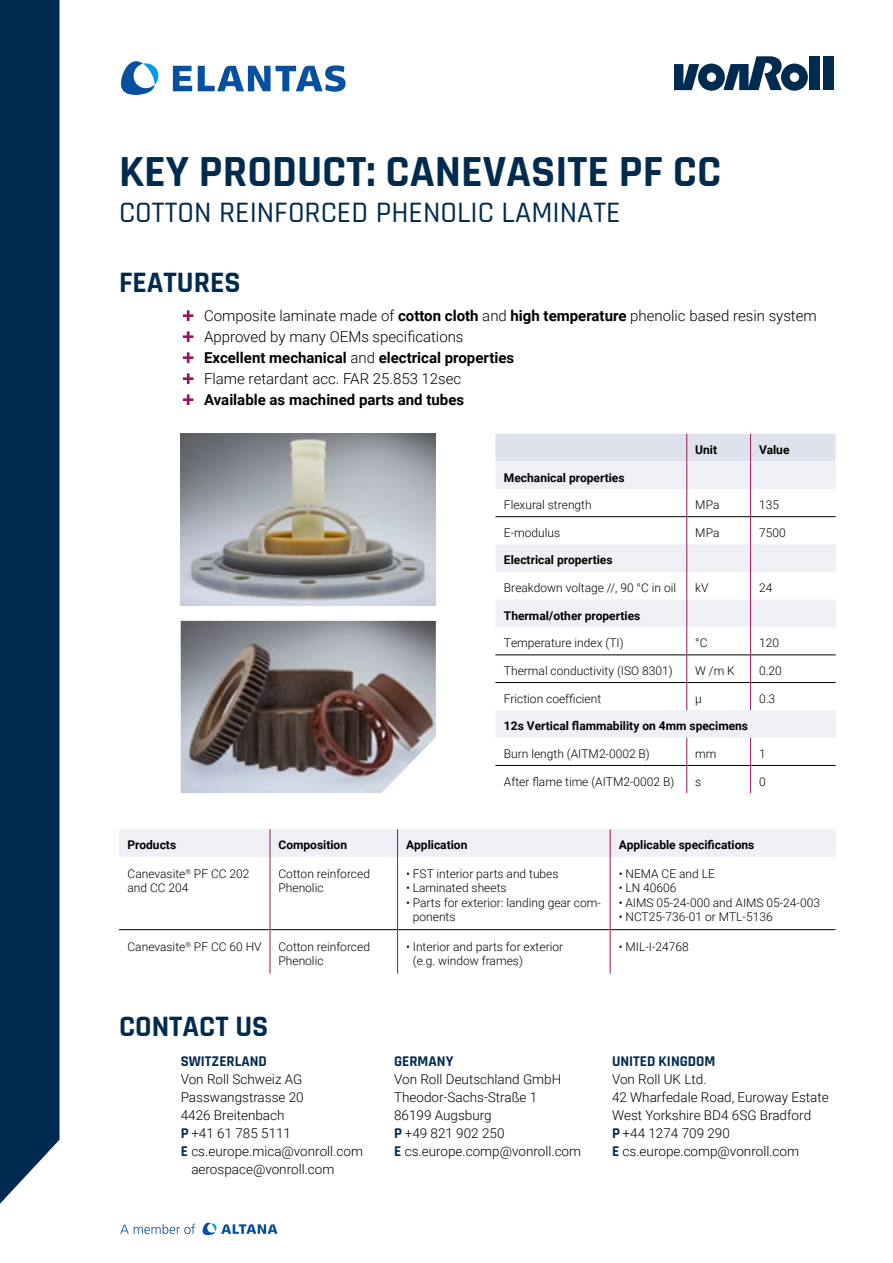
<style>
.page{position:relative;width:893px;height:1263px;background:#fff}
.page>*{position:absolute;margin:0;border:0;box-sizing:border-box;transform-origin:0 0}
.t1{font:700 45px "Rajdhani";color:#002b4f}
.t2{font:500 30px "Rajdhani";color:#002b4f}
.t3{font:700 30px "Rajdhani";color:#002b4f}
.t4{font:300 15px/21px "Roboto";color:#000}
.t5{font:700 15px "Roboto";color:#000}
.t6{font:700 15px "Rajdhani";color:#002b50}
.t7{font:300 13.5px/18px "Roboto";color:#000}
.t8{font:300 12px/14.4px "Roboto";color:#000}
.t9{font:700 12px "Roboto";color:#000}
.s1{font-weight:700}
.s2{font-family:"Rajdhani";font-weight:700;font-size:15px;color:#002b50}
</style>
<div class="page">
<div style="left:0;top:0;width:60px;height:1204px;background:#002b50"></div>
<svg style="left:183px;top:310px;width:11px;height:11px"></svg>
<svg style="left:183px;top:331px;width:11px;height:11px"></svg>
<svg style="left:183px;top:352px;width:11px;height:11px"></svg>
<svg style="left:183px;top:373px;width:11px;height:11px"></svg>
<svg style="left:183px;top:394px;width:11px;height:11px"></svg>
<div style="left:496px;top:710px;width:340px;height:28px;background:#eef0f6"></div>
<hr style="left:495px;top:765px;width:191px;height:1px;background:#000">
<hr style="left:687px;top:765px;width:63px;height:1px;background:#000">
<hr style="left:751px;top:765px;width:85px;height:1px;background:#000">
<svg style="left:495px;top:434px;width:341px;height:276px"></svg>
<svg style="left:686px;top:738px;width:1px;height:55px"></svg>
<svg style="left:750px;top:738px;width:1px;height:55px"></svg>
<hr style="left:119px;top:929px;width:151px;height:1px;background:#000">
<hr style="left:270px;top:929px;width:127px;height:1px;background:#000">
<hr style="left:398px;top:929px;width:212px;height:1px;background:#000">
<hr style="left:611px;top:929px;width:224px;height:1px;background:#000">
<hr style="left:270px;top:857px;width:1px;height:73px;background:#981563">
<hr style="left:397px;top:857px;width:1px;height:73px;background:#981563">
<hr style="left:270px;top:930px;width:1px;height:44px;background:#981563">
<hr style="left:397px;top:930px;width:1px;height:44px;background:#981563">
<div style="left:119px;top:829px;width:716px;height:28px;background:#eef0f6"></div>
<hr style="left:610px;top:857px;width:1px;height:73px;background:#981563">
<hr style="left:610px;top:930px;width:1px;height:44px;background:#981563">
<svg style="left:203px;top:1222px;width:74px;height:13px"></svg>
<svg style="left:120px;top:1223px;width:75px;height:11px"></svg>
<svg style="left:173px;top:66px;width:19px;height:25px"></svg>
<svg style="left:198px;top:65px;width:148px;height:27px"></svg>
<svg style="left:121px;top:61px;width:37px;height:34px"></svg>
<div style="left:810px;top:56px;width:10px;height:34px;background:#002b50"></div>
<div style="left:823px;top:56px;width:10px;height:34px;background:#002b50"></div>
<svg style="left:674px;top:56px;width:134px;height:35px"></svg>
<img style="left:181px;top:434px;width:255px;height:172px">
<img style="left:181px;top:621px;width:255px;height:172px">
<h1 class="t1" style="left:119px;top:145px;width:604px">KEY PRODUCT: CANEVASITE PF CC</h1>
<h2 class="t2" style="left:119px;top:195px;width:503px">COTTON REINFORCED PHENOLIC LAMINATE</h2>
<h2 class="t3" style="left:119px;top:264px;width:123px">FEATURES</h2>
<p class="t4" style="left:204px;top:305px;width:614px">Composite laminate made of <span class="s1">cotton cloth</span> and <span class="s1">high temperature</span> phenolic based resin system Approved by many OEMs specifications<br><span class="s1">Excellent mechanical</span> and <span class="s1">electrical properties<br></span>Flame retardant acc. FAR 25.853 12sec</p>
<p class="t5" style="left:204px;top:389px;width:262px">Available as machined parts and tubes</p>
<p class="t9" style="left:695px;top:441px;width:23px">Unit</p>
<p class="t9" style="left:759px;top:441px;width:32px">Value</p>
<p class="t9" style="left:504px;top:469px;width:122px">Mechanical properties</p>
<p class="t8" style="left:504px;top:497px;width:89px">Flexural strength</p>
<p class="t8" style="left:695px;top:497px;width:26px">MPa</p>
<p class="t8" style="left:759px;top:497px;width:21px">135</p>
<p class="t8" style="left:504px;top:525px;width:58px">E-modulus</p>
<p class="t8" style="left:695px;top:525px;width:26px">MPa</p>
<p class="t8" style="left:759px;top:525px;width:28px">7500</p>
<p class="t9" style="left:504px;top:552px;width:110px">Electrical properties</p>
<p class="t8" style="left:504px;top:580px;width:174px">Breakdown voltage //, 90 °C in oil</p>
<p class="t8" style="left:695px;top:580px;width:15px">kV</p>
<p class="t8" style="left:759px;top:580px;width:15px">24</p>
<p class="t9" style="left:504px;top:607px;width:138px">Thermal/other properties</p>
<p class="t8" style="left:504px;top:635px;width:121px">Temperature index (TI)</p>
<p class="t8" style="left:695px;top:635px;width:14px">°C</p>
<p class="t8" style="left:759px;top:635px;width:21px">120</p>
<p class="t8" style="left:504px;top:663px;width:170px">Thermal conductivity (ISO 8301)</p>
<p class="t8" style="left:695px;top:663px;width:41px">W /m K</p>
<p class="t8" style="left:759px;top:663px;width:24px">0.20</p>
<p class="t8" style="left:504px;top:691px;width:99px">Friction coefficient</p>
<p class="t8" style="left:695px;top:691px;width:8px">μ</p>
<p class="t8" style="left:759px;top:691px;width:18px">0.3</p>
<p class="t9" style="left:504px;top:717px;width:246px">12s Vertical flammability on 4mm specimens</p>
<p class="t8" style="left:504px;top:746px;width:147px">Burn length (AITM2-0002 B)</p>
<p class="t8" style="left:695px;top:746px;width:23px">mm</p>
<p class="t8" style="left:759px;top:746px;width:8px">1</p>
<p class="t8" style="left:504px;top:774px;width:172px">After flame time (AITM2-0002 B)</p>
<p class="t8" style="left:695px;top:774px;width:8px">s</p>
<p class="t8" style="left:759px;top:774px;width:8px">0</p>
<p class="t9" style="left:128px;top:837px;width:50px">Products</p>
<p class="t9" style="left:278px;top:837px;width:70px">Composition</p>
<p class="t9" style="left:406px;top:837px;width:63px">Application</p>
<p class="t9" style="left:619px;top:837px;width:137px">Applicable specifications</p>
<p class="t8" style="left:128px;top:866px;width:123px">Canevasite<sup>®</sup> PF CC 202 and CC 204</p>
<p class="t8" style="left:278px;top:866px;width:93px">Cotton reinforced<br>Phenolic</p>
<p class="t8" style="left:406px;top:866px;width:154px">• FST interior parts and tubes</p>
<p class="t8" style="left:619px;top:866px;width:98px">• NEMA CE and LE</p>
<p class="t8" style="left:619px;top:880px;width:59px">• LN 40606</p>
<p class="t8" style="left:619px;top:895px;width:203px">• AIMS 05-24-000 and AIMS 05-24-003</p>
<p class="t8" style="left:619px;top:909px;width:155px">• NCT25-736-01 or MTL-5136</p>
<p class="t8" style="left:406px;top:880px;width:102px">• Laminated sheets</p>
<p class="t8" style="left:413px;top:895px;width:190px;text-indent:-7px">• Parts for exterior: landing gear com&shy;ponents</p>
<p class="t8" style="left:128px;top:939px;width:136px">Canevasite<sup>®</sup> PF CC 60 HV</p>
<p class="t8" style="left:278px;top:939px;width:93px">Cotton reinforced<br>Phenolic</p>
<p class="t8" style="left:413px;top:939px;width:152px;text-indent:-7px">• Interior and parts for exterior (e.g. window frames)</p>
<p class="t8" style="left:619px;top:939px;width:71px">• MIL-I-24768</p>
<h2 class="t3" style="left:119px;top:1008px;width:151px">CONTACT US</h2>
<p class="t6" style="left:181px;top:1052px;width:88px">SWITZERLAND</p>
<p class="t7" style="left:181px;top:1070px;width:123px">Von Roll Schweiz AG</p>
<p class="t7" style="left:181px;top:1088px;width:125px">Passwangstrasse 20</p>
<p class="t7" style="left:181px;top:1106px;width:105px">4426 Breitenbach</p>
<p class="t7" style="left:181px;top:1124px;width:112px"><span class="s2">P</span> +41 61 785 5111</p>
<p class="t7" style="left:181px;top:1142px;width:184px"><span class="s2">E</span> cs.europe.mica@vonroll.com</p>
<p class="t7" style="left:191px;top:1160px;width:145px">aerospace@vonroll.com</p>
<p class="t6" style="left:394px;top:1052px;width:61px">GERMANY</p>
<p class="t7" style="left:394px;top:1070px;width:189px">Von Roll Deutschland GmbH<br>Theodor-Sachs-Straße 1<br>86199 Augsburg<br><span class="s2">P</span> +49 821 902 250<br><span class="s2">E</span> cs.europe.comp@vonroll.com</p>
<p class="t6" style="left:612px;top:1052px;width:105px">UNITED KINGDOM</p>
<p class="t7" style="left:612px;top:1070px;width:218px">Von Roll UK Ltd.<br>42 Wharfedale Road, Euroway Estate<br>West Yorkshire BD4 6SG Bradford<br><span class="s2">P</span> +44 1274 709 290<br><span class="s2">E</span> cs.europe.comp@vonroll.com</p>
</div>
